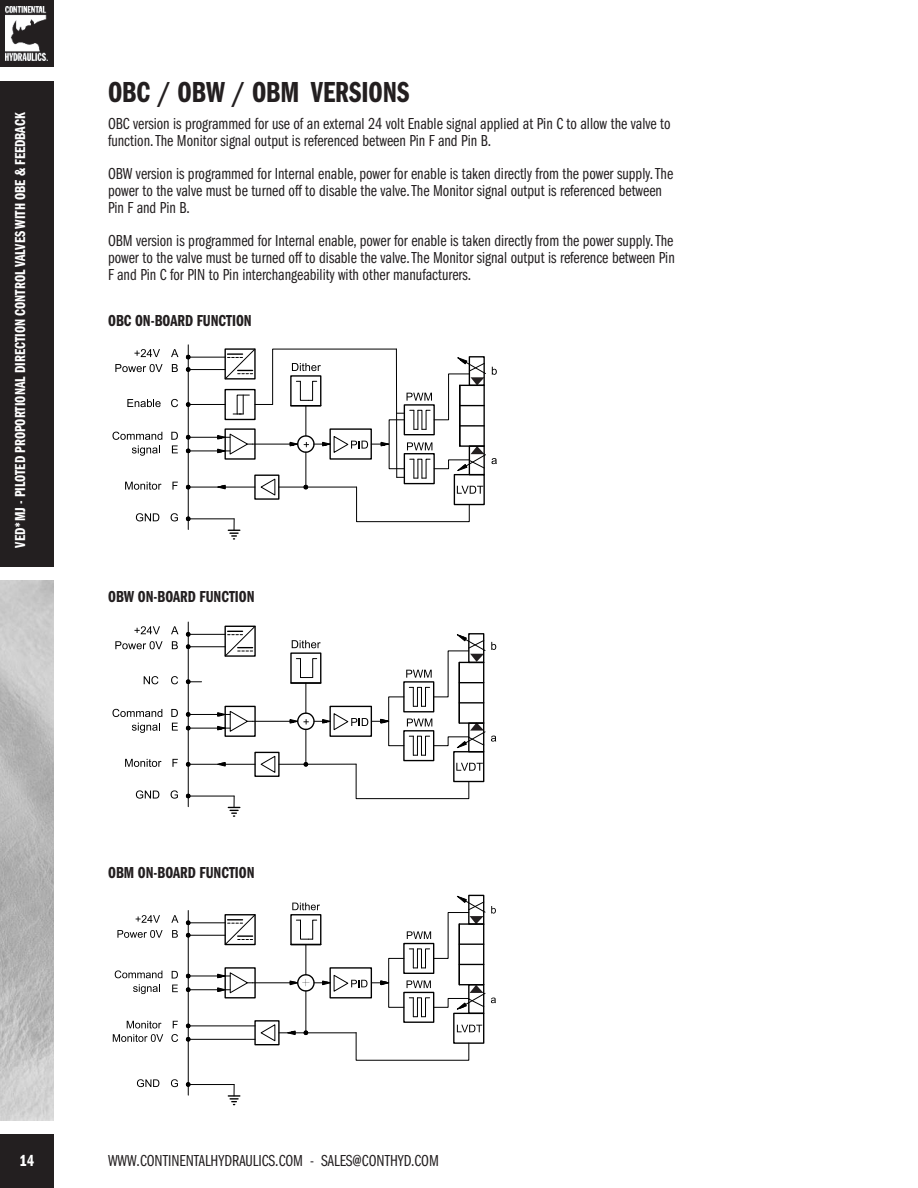
<style>
.page{position:relative;width:918px;height:1188px;background:#fff}
.page>*{position:absolute;margin:0;border:0;box-sizing:border-box;transform-origin:0 0}
.t1{font:30px "ITC Franklin Gothic Std Dm Cp";color:#231f20}
.t2{font:16.5px/16.8px "ITC Franklin Gothic Std Bk Cp";color:#231f20}
.t3{font:16.5px "ITC Franklin Gothic Std Dm Cp";color:#231f20}
.t4{font:16.5px "ITC Franklin Gothic Std Dm Cp";color:#fff}
.t5{font:15px "ITC Franklin Gothic Std Dm Cp";color:#fff}
</style>
<div class="page">
<div style="left:0;top:81px;width:54px;height:486px;background:#231f20"></div>
<img style="left:0;top:580px;width:54px;height:540px">
<div style="left:0;top:1134px;width:54px;height:54px;background:#231f20"></div>
<div style="left:0;top:0;width:54px;height:68px;background:#231f20"></div>
<img style="left:6px;top:7px;width:41px;height:53px">
<svg style="left:171px;top:709px;width:7px;height:8px"></svg>
<svg style="left:172px;top:723px;width:6px;height:8px"></svg>
<svg style="left:171px;top:626px;width:7px;height:8px"></svg>
<svg style="left:172px;top:641px;width:6px;height:8px"></svg>
<svg style="left:292px;top:640px;width:29px;height:8px"></svg>
<svg style="left:171px;top:676px;width:7px;height:8px"></svg>
<svg style="left:112px;top:709px;width:50px;height:8px"></svg>
<svg style="left:132px;top:723px;width:28px;height:10px"></svg>
<svg style="left:134px;top:626px;width:26px;height:8px"></svg>
<svg style="left:115px;top:641px;width:48px;height:8px"></svg>
<svg style="left:144px;top:676px;width:14px;height:8px"></svg>
<svg style="left:171px;top:790px;width:7px;height:9px"></svg>
<svg style="left:172px;top:759px;width:6px;height:8px"></svg>
<svg style="left:136px;top:790px;width:23px;height:9px"></svg>
<svg style="left:125px;top:759px;width:36px;height:8px"></svg>
<div style="left:290px;top:652px;width:31px;height:32px;border:1px solid #000"></div>
<div style="left:225px;top:706px;width:31px;height:31px;border:1px solid #000"></div>
<hr style="left:291px;top:682px;width:30px;height:2px;background:#000">
<div style="left:254px;top:752px;width:26px;height:25px;border:1px solid #000"></div>
<div style="left:329px;top:706px;width:43px;height:31px;border:1px solid #000"></div>
<div style="left:403px;top:730px;width:31px;height:31px;border:1px solid #000"></div>
<div style="left:403px;top:681px;width:31px;height:31px;border:1px solid #000"></div>
<div style="left:453px;top:751px;width:31px;height:31px;border:1px solid #000"></div>
<hr style="left:459px;top:662px;width:1px;height:61px;background:#000">
<hr style="left:483px;top:662px;width:1px;height:61px;background:#000">
<svg style="left:217px;top:762px;width:9px;height:5px"></svg>
<hr style="left:188px;top:622px;width:1px;height:185px;background:#000">
<hr style="left:188px;top:714px;width:37px;height:1px;background:#000">
<hr style="left:188px;top:728px;width:37px;height:1px;background:#000">
<svg style="left:185px;top:712px;width:6px;height:5px"></svg>
<svg style="left:185px;top:725px;width:6px;height:6px"></svg>
<hr style="left:188px;top:646px;width:37px;height:1px;background:#000">
<hr style="left:188px;top:634px;width:37px;height:1px;background:#000">
<svg style="left:185px;top:631px;width:6px;height:6px"></svg>
<svg style="left:185px;top:644px;width:6px;height:6px"></svg>
<svg style="left:224px;top:625px;width:32px;height:32px"></svg>
<svg style="left:296px;top:658px;width:21px;height:20px"></svg>
<svg style="left:185px;top:679px;width:17px;height:5px"></svg>
<svg style="left:217px;top:710px;width:35px;height:22px"></svg>
<hr style="left:306px;top:683px;width:1px;height:30px;background:#000">
<hr style="left:306px;top:729px;width:1px;height:35px;background:#000">
<hr style="left:252px;top:721px;width:46px;height:1px;background:#000">
<hr style="left:188px;top:764px;width:67px;height:1px;background:#000">
<hr style="left:188px;top:796px;width:46px;height:1px;background:#000">
<svg style="left:185px;top:793px;width:6px;height:6px"></svg>
<svg style="left:185px;top:762px;width:6px;height:5px"></svg>
<svg style="left:228px;top:796px;width:12px;height:21px"></svg>
<svg style="left:303px;top:762px;width:6px;height:5px"></svg>
<hr style="left:279px;top:764px;width:77px;height:1px;background:#000">
<svg style="left:260px;top:755px;width:16px;height:18px"></svg>
<svg style="left:289px;top:712px;width:99px;height:19px"></svg>
<div style="left:388px;top:697px;width:16px;height:49px;border:1px solid #000"></div>
<svg style="left:406px;top:633px;width:90px;height:74px"></svg>
<svg style="left:407px;top:719px;width:89px;height:37px"></svg>
<svg style="left:355px;top:763px;width:128px;height:36px"></svg>
<svg style="left:172px;top:971px;width:6px;height:7px"></svg>
<svg style="left:172px;top:985px;width:6px;height:7px"></svg>
<svg style="left:171px;top:915px;width:7px;height:8px"></svg>
<svg style="left:172px;top:930px;width:6px;height:8px"></svg>
<svg style="left:292px;top:903px;width:28px;height:7px"></svg>
<svg style="left:171px;top:1034px;width:7px;height:8px"></svg>
<svg style="left:115px;top:970px;width:47px;height:8px"></svg>
<svg style="left:133px;top:984px;width:27px;height:10px"></svg>
<svg style="left:136px;top:915px;width:24px;height:8px"></svg>
<svg style="left:117px;top:930px;width:46px;height:8px"></svg>
<svg style="left:171px;top:1079px;width:7px;height:8px"></svg>
<svg style="left:173px;top:1021px;width:5px;height:7px"></svg>
<svg style="left:137px;top:1079px;width:22px;height:8px"></svg>
<svg style="left:113px;top:1021px;width:50px;height:21px"></svg>
<div style="left:290px;top:914px;width:31px;height:31px;border:1px solid #000"></div>
<div style="left:225px;top:967px;width:31px;height:31px;border:1px solid #000"></div>
<hr style="left:291px;top:944px;width:30px;height:1px;background:#000">
<div style="left:329px;top:967px;width:43px;height:31px;border:1px solid #000"></div>
<div style="left:254px;top:1020px;width:26px;height:25px;border:1px solid #000"></div>
<div style="left:403px;top:992px;width:31px;height:31px;border:1px solid #000"></div>
<div style="left:403px;top:943px;width:31px;height:31px;border:1px solid #000"></div>
<div style="left:453px;top:1013px;width:31px;height:31px;border:1px solid #000"></div>
<hr style="left:459px;top:924px;width:1px;height:61px;background:#000">
<hr style="left:483px;top:924px;width:1px;height:61px;background:#000">
<svg style="left:287px;top:1030px;width:9px;height:5px"></svg>
<hr style="left:188px;top:911px;width:1px;height:184px;background:#000">
<hr style="left:188px;top:976px;width:37px;height:1px;background:#000">
<hr style="left:188px;top:989px;width:37px;height:1px;background:#000">
<svg style="left:185px;top:973px;width:6px;height:6px"></svg>
<svg style="left:185px;top:987px;width:6px;height:5px"></svg>
<hr style="left:188px;top:935px;width:37px;height:1px;background:#000">
<hr style="left:188px;top:922px;width:37px;height:1px;background:#000">
<svg style="left:185px;top:920px;width:6px;height:6px"></svg>
<svg style="left:185px;top:932px;width:6px;height:6px"></svg>
<svg style="left:224px;top:914px;width:32px;height:32px"></svg>
<svg style="left:296px;top:919px;width:21px;height:21px"></svg>
<svg style="left:185px;top:1037px;width:6px;height:5px"></svg>
<svg style="left:217px;top:972px;width:35px;height:22px"></svg>
<hr style="left:306px;top:945px;width:1px;height:30px;background:#000">
<hr style="left:306px;top:991px;width:1px;height:42px;background:#000">
<hr style="left:252px;top:982px;width:46px;height:1px;background:#000">
<hr style="left:188px;top:1026px;width:67px;height:1px;background:#000">
<hr style="left:279px;top:1032px;width:77px;height:1px;background:#000">
<hr style="left:188px;top:1084px;width:46px;height:1px;background:#000">
<svg style="left:185px;top:1082px;width:6px;height:5px"></svg>
<svg style="left:185px;top:1023px;width:6px;height:6px"></svg>
<svg style="left:228px;top:1085px;width:12px;height:20px"></svg>
<svg style="left:303px;top:1030px;width:6px;height:6px"></svg>
<hr style="left:188px;top:1039px;width:67px;height:1px;background:#000">
<svg style="left:260px;top:1024px;width:16px;height:18px"></svg>
<svg style="left:289px;top:973px;width:99px;height:19px"></svg>
<div style="left:388px;top:958px;width:16px;height:50px;border:1px solid #000"></div>
<svg style="left:407px;top:894px;width:89px;height:75px"></svg>
<svg style="left:407px;top:980px;width:89px;height:37px"></svg>
<svg style="left:355px;top:1025px;width:127px;height:36px"></svg>
<svg style="left:171px;top:513px;width:7px;height:8px"></svg>
<svg style="left:171px;top:432px;width:7px;height:21px"></svg>
<svg style="left:172px;top:482px;width:6px;height:8px"></svg>
<svg style="left:171px;top:349px;width:7px;height:8px"></svg>
<svg style="left:172px;top:364px;width:6px;height:8px"></svg>
<svg style="left:171px;top:399px;width:7px;height:8px"></svg>
<svg style="left:136px;top:513px;width:23px;height:8px"></svg>
<svg style="left:112px;top:432px;width:50px;height:24px"></svg>
<svg style="left:125px;top:482px;width:36px;height:8px"></svg>
<svg style="left:134px;top:349px;width:26px;height:8px"></svg>
<svg style="left:115px;top:364px;width:48px;height:8px"></svg>
<svg style="left:127px;top:399px;width:34px;height:8px"></svg>
<svg style="left:492px;top:367px;width:5px;height:8px"></svg>
<svg style="left:492px;top:458px;width:5px;height:6px"></svg>
<hr style="left:188px;top:487px;width:67px;height:1px;background:#000">
<hr style="left:188px;top:345px;width:1px;height:184px;background:#000">
<hr style="left:188px;top:519px;width:46px;height:1px;background:#000">
<svg style="left:185px;top:516px;width:6px;height:6px"></svg>
<hr style="left:188px;top:437px;width:37px;height:1px;background:#000">
<hr style="left:188px;top:451px;width:37px;height:1px;background:#000">
<svg style="left:185px;top:434px;width:6px;height:6px"></svg>
<svg style="left:185px;top:448px;width:6px;height:6px"></svg>
<svg style="left:185px;top:484px;width:6px;height:6px"></svg>
<hr style="left:188px;top:369px;width:37px;height:1px;background:#000">
<hr style="left:188px;top:357px;width:37px;height:1px;background:#000">
<svg style="left:185px;top:354px;width:6px;height:6px"></svg>
<svg style="left:185px;top:367px;width:6px;height:5px"></svg>
<hr style="left:188px;top:404px;width:37px;height:1px;background:#000">
<svg style="left:185px;top:402px;width:6px;height:5px"></svg>
<svg style="left:217px;top:348px;width:269px;height:192px"></svg>
<p class="t5" style="left:15px;top:548px;width:437px;rotate:-90deg">VED*MJ - PILOTED PROPORTIONAL DIRECTION CONTROL VALVES WITH OBE &amp; FEEDBACK</p>
<h1 class="t1" style="left:108px;top:82px;width:303px">OBC / OBW / OBM VERSIONS</h1>
<p class="t2" style="left:108px;top:116px;width:564px">OBC version is programmed for use of an external 24 volt Enable signal applied at Pin C to allow the valve to function.The Monitor signal output is referenced between Pin F and Pin B.</p>
<p class="t2" style="left:108px;top:167px;width:567px">OBW version is programmed for Internal enable, power for enable is taken directly from the power supply.The power to the valve must be turned off to disable the valve.The Monitor signal output is referenced between<br>Pin F and Pin B.</p>
<p class="t2" style="left:108px;top:234px;width:568px;text-align:justify">OBM version is programmed for Internal enable, power for enable is taken directly from the power supply.The power to the valve must be turned off to disable the valve.The Monitor signal output is reference between Pin F and Pin C for PIN to Pin interchangeability with other manufacturers.</p>
<p class="t3" style="left:108px;top:315px;width:145px">OBC ON-BOARD FUNCTION</p>
<p class="t3" style="left:108px;top:591px;width:148px">OBW ON-BOARD FUNCTION</p>
<p class="t3" style="left:108px;top:867px;width:148px">OBM ON-BOARD FUNCTION</p>
<p class="t4" style="left:20px;top:1155px;width:16px">14</p>
<p class="t2" style="left:108px;top:1154px;width:332px">WWW.CONTINENTALHYDRAULICS.COM - SALES@CONTHYD.COM</p>
</div>
